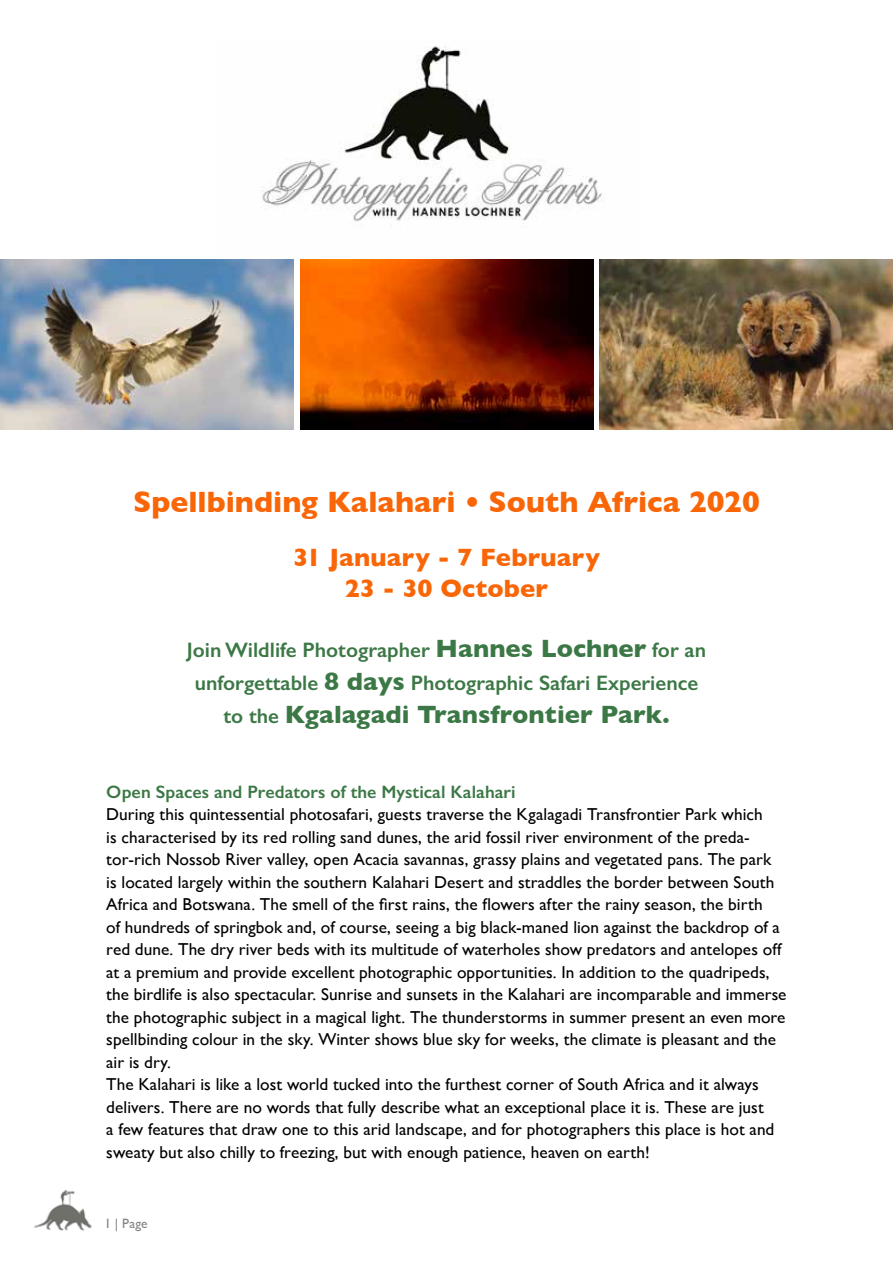
<style>
.page{position:relative;width:893px;height:1263px;background:#fff}
.page>*{position:absolute;margin:0;border:0;box-sizing:border-box;transform-origin:0 0}
.t1{font:700 30px "Gill Sans";color:#f96607}
.t2{font:700 25.5px "Gill Sans";color:#3c7846}
.t3{font:700 25.5px/31.5px "Gill Sans";letter-spacing:.005em;color:#f96607;text-align:center}
.t4{font:600 21px/33px "Gill Sans";color:#3c7846;text-align:center}
.t5{font:600 18px "Gill Sans";letter-spacing:.005em;color:#3c7846}
.t6{font:17.25px/22.5px "Gill Sans";letter-spacing:.005em;color:#000}
.t7{font:13.5px "Gill Sans";color:#808285}
.s1{font-weight:700;font-size:25.5px}
.s2{font-weight:600;font-size:21px}
</style>
<div class="page">
<img style="left:34px;top:1190px;width:58px;height:40px">
<img style="left:262px;top:46px;width:340px;height:176px">
<img style="left:600px;top:259px;width:293px;height:170px">
<img style="left:300px;top:259px;width:294px;height:170px">
<img style="left:0;top:259px;width:293px;height:170px">
<h1 class="t1" style="left:133px;top:478px;width:628px">Spellbinding Kalahari • South Africa 2020</h1>
<h2 class="t3" style="left:293px;top:541px;width:308px">31 January - 7 February<br>23 - 30 October</h2>
<p class="t4" style="left:187px;top:634px;width:521px">Join Wildlife Photographer <span class="s1">Hannes Lochner</span> for an unforgettable <span class="s1">8 days</span> Photographic Safari Experience</p>
<h2 class="t2" style="left:223px;top:694px;width:448px"><span class="s2">to the</span> Kgalagadi Transfrontier Park.</h2>
<p class="t5" style="left:106px;top:781px;width:411px">Open Spaces and Predators of the Mystical Kalahari</p>
<p class="t6" style="left:106px;top:803px;width:682px">During this quintessential photosafari, guests traverse the Kgalagadi Transfrontier Park which<br>is characterised by its red rolling sand dunes, the arid fossil river environment of the preda&shy;tor-rich Nossob River valley, open Acacia savannas, grassy plains and vegetated pans. The park<br>is located largely within the southern Kalahari Desert and straddles the border between South Africa and Botswana. The smell of the first rains, the flowers after the rainy season, the birth<br>of hundreds of springbok and, of course, seeing a big black-maned lion against the backdrop of a red dune. The dry river beds with its multitude of waterholes show predators and antelopes off at a premium and provide excellent photographic opportunities. In addition to the quadripeds, the birdlife is also spectacular. Sunrise and sunsets in the Kalahari are incomparable and immerse the photographic subject in a magical light. The thunderstorms in summer present an even more spellbinding colour in the sky. Winter shows blue sky for weeks, the climate is pleasant and the air is dry.<br>The Kalahari is like a lost world tucked into the furthest corner of South Africa and it always delivers. There are no words that fully describe what an exceptional place it is. These are just<br>a few features that draw one to this arid landscape, and for photographers this place is hot and sweaty but also chilly to freezing, but with enough patience, heaven on earth!</p>
<p class="t7" style="left:104px;top:1215px;width:45px">1 | Page</p>
</div>
